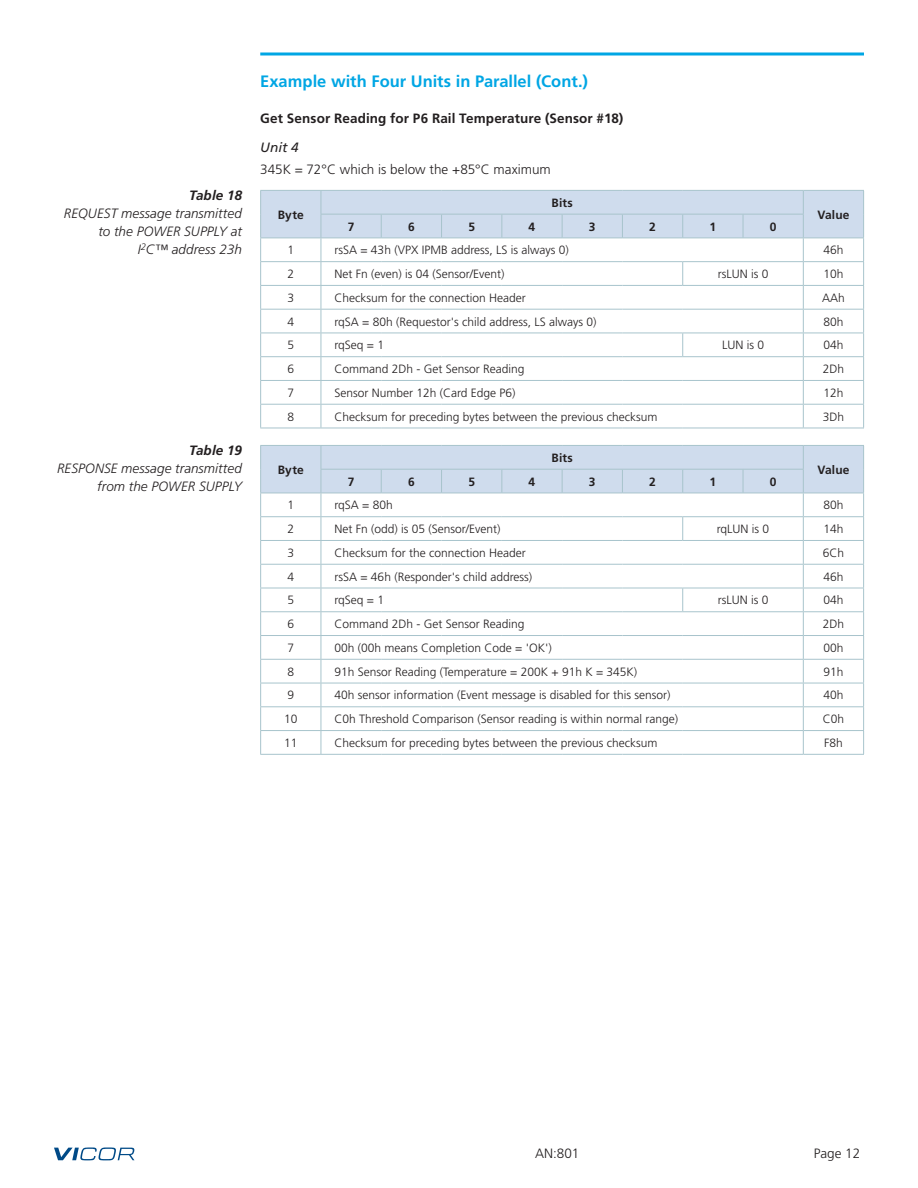
<style>
.page{position:relative;width:918px;height:1188px;background:#fff}
.page>*{position:absolute;margin:0;border:0;box-sizing:border-box;transform-origin:0 0}
.t1{font:700 16.5px "Frutiger LT Pro";color:#00a6e4}
.t2{font:italic 300 13.5px/18px "Frutiger LT Pro";letter-spacing:.005em;color:#231f20;text-align:right}
.t3{font:300 13.5px "Frutiger LT Pro";color:#231f20}
.t4{font:700 13.5px "Frutiger LT Pro";letter-spacing:.01em;color:#231f20}
.t5{font:italic 700 13.5px "Frutiger LT Pro";letter-spacing:.005em;color:#231f20}
.t6{font:italic 13.5px "Frutiger LT Pro";color:#231f20}
.t7{font:300 12px "Frutiger LT Pro";color:#231f20}
.t8{font:700 12px "Frutiger LT Pro";letter-spacing:.015em;color:#231f20}
</style>
<div class="page">
<svg style="left:54px;top:1148px;width:80px;height:12px"></svg>
<svg style="left:260px;top:52px;width:604px;height:4px;background:#3fbcea"></svg>
<svg style="left:260px;top:190px;width:604px;height:238px"></svg>
<hr style="left:260px;top:428px;width:61px;height:1px;background:#a8c4cc">
<hr style="left:321px;top:428px;width:60px;height:1px;background:#a8c4cc">
<hr style="left:381px;top:428px;width:61px;height:1px;background:#a8c4cc">
<hr style="left:442px;top:428px;width:60px;height:1px;background:#a8c4cc">
<hr style="left:502px;top:428px;width:60px;height:1px;background:#a8c4cc">
<hr style="left:562px;top:428px;width:60px;height:1px;background:#a8c4cc">
<hr style="left:622px;top:428px;width:61px;height:1px;background:#a8c4cc">
<hr style="left:683px;top:428px;width:60px;height:1px;background:#a8c4cc">
<hr style="left:743px;top:428px;width:60px;height:1px;background:#a8c4cc">
<hr style="left:803px;top:428px;width:61px;height:1px;background:#a8c4cc">
<svg style="left:260px;top:445px;width:604px;height:309px"></svg>
<hr style="left:260px;top:754px;width:61px;height:1px;background:#a8c4cc">
<hr style="left:321px;top:754px;width:60px;height:1px;background:#a8c4cc">
<hr style="left:381px;top:754px;width:61px;height:1px;background:#a8c4cc">
<hr style="left:442px;top:754px;width:60px;height:1px;background:#a8c4cc">
<hr style="left:502px;top:754px;width:60px;height:1px;background:#a8c4cc">
<hr style="left:562px;top:754px;width:60px;height:1px;background:#a8c4cc">
<hr style="left:622px;top:754px;width:61px;height:1px;background:#a8c4cc">
<hr style="left:683px;top:754px;width:60px;height:1px;background:#a8c4cc">
<hr style="left:743px;top:754px;width:60px;height:1px;background:#a8c4cc">
<hr style="left:803px;top:754px;width:61px;height:1px;background:#a8c4cc">
<p class="t5" style="left:189px;top:188px;width:54px">Table 18</p>
<p class="t2" style="left:64px;top:205px;width:180px">REQUEST message transmitted to the POWER SUPPLY at<br>I<sup>2</sup>C™ address 23h</p>
<p class="t5" style="left:189px;top:443px;width:54px">Table 19</p>
<p class="t2" style="left:57px;top:460px;width:186px">RESPONSE message transmitted from the POWER SUPPLY</p>
<h1 class="t1" style="left:260px;top:71px;width:329px">Example with Four Units in Parallel (Cont.)</h1>
<p class="t4" style="left:260px;top:110px;width:365px">Get Sensor Reading for P6 Rail Temperature (Sensor #18)</p>
<p class="t6" style="left:260px;top:139px;width:40px">Unit 4</p>
<p class="t3" style="left:260px;top:162px;width:292px">345K = 72°C which is below the +85°C maximum</p>
<p class="t8" style="left:278px;top:207px;width:28px">Byte</p>
<p class="t8" style="left:551px;top:195px;width:23px">Bits</p>
<p class="t8" style="left:348px;top:219px;width:8px">7</p>
<p class="t8" style="left:408px;top:219px;width:8px">6</p>
<p class="t8" style="left:468px;top:219px;width:8px">5</p>
<p class="t8" style="left:529px;top:219px;width:8px">4</p>
<p class="t8" style="left:589px;top:219px;width:8px">3</p>
<p class="t8" style="left:649px;top:219px;width:8px">2</p>
<p class="t8" style="left:710px;top:219px;width:8px">1</p>
<p class="t8" style="left:770px;top:219px;width:8px">0</p>
<p class="t8" style="left:817px;top:207px;width:34px">Value</p>
<p class="t7" style="left:287px;top:243px;width:8px">1</p>
<p class="t7" style="left:334px;top:243px;width:236px">rsSA = 43h (VPX IPMB address, LS is always 0)</p>
<p class="t7" style="left:823px;top:243px;width:22px">46h</p>
<p class="t7" style="left:287px;top:267px;width:8px">2</p>
<p class="t7" style="left:334px;top:267px;width:172px">Net Fn (even) is 04 (Sensor/Event)</p>
<p class="t7" style="left:718px;top:267px;width:52px">rsLUN is 0</p>
<p class="t7" style="left:823px;top:267px;width:22px">10h</p>
<p class="t7" style="left:287px;top:291px;width:8px">3</p>
<p class="t7" style="left:334px;top:291px;width:193px">Checksum for the connection Header</p>
<p class="t7" style="left:822px;top:291px;width:24px">AAh</p>
<p class="t7" style="left:287px;top:314px;width:8px">4</p>
<p class="t7" style="left:334px;top:314px;width:264px">rqSA = 80h (Requestor's child address, LS always 0)</p>
<p class="t7" style="left:823px;top:314px;width:22px">80h</p>
<p class="t7" style="left:287px;top:338px;width:8px">5</p>
<p class="t7" style="left:334px;top:338px;width:51px">rqSeq = 1</p>
<p class="t7" style="left:722px;top:338px;width:44px">LUN is 0</p>
<p class="t7" style="left:823px;top:338px;width:22px">04h</p>
<p class="t7" style="left:287px;top:362px;width:8px">6</p>
<p class="t7" style="left:334px;top:362px;width:192px">Command 2Dh - Get Sensor Reading</p>
<p class="t7" style="left:823px;top:362px;width:23px">2Dh</p>
<p class="t7" style="left:287px;top:386px;width:8px">7</p>
<p class="t7" style="left:334px;top:386px;width:183px">Sensor Number 12h (Card Edge P6)</p>
<p class="t7" style="left:823px;top:386px;width:22px">12h</p>
<p class="t7" style="left:287px;top:409px;width:8px">8</p>
<p class="t7" style="left:334px;top:409px;width:324px">Checksum for preceding bytes between the previous checksum</p>
<p class="t7" style="left:823px;top:409px;width:23px">3Dh</p>
<p class="t8" style="left:278px;top:462px;width:28px">Byte</p>
<p class="t8" style="left:551px;top:451px;width:23px">Bits</p>
<p class="t8" style="left:348px;top:474px;width:8px">7</p>
<p class="t8" style="left:408px;top:474px;width:8px">6</p>
<p class="t8" style="left:468px;top:474px;width:8px">5</p>
<p class="t8" style="left:529px;top:474px;width:8px">4</p>
<p class="t8" style="left:589px;top:474px;width:8px">3</p>
<p class="t8" style="left:649px;top:474px;width:8px">2</p>
<p class="t8" style="left:710px;top:474px;width:8px">1</p>
<p class="t8" style="left:770px;top:474px;width:8px">0</p>
<p class="t8" style="left:817px;top:462px;width:34px">Value</p>
<p class="t7" style="left:287px;top:498px;width:8px">1</p>
<p class="t7" style="left:334px;top:498px;width:60px">rqSA = 80h</p>
<p class="t7" style="left:823px;top:498px;width:22px">80h</p>
<p class="t7" style="left:287px;top:522px;width:8px">2</p>
<p class="t7" style="left:334px;top:522px;width:168px">Net Fn (odd) is 05 (Sensor/Event)</p>
<p class="t7" style="left:717px;top:522px;width:54px">rqLUN is 0</p>
<p class="t7" style="left:823px;top:522px;width:22px">14h</p>
<p class="t7" style="left:287px;top:546px;width:8px">3</p>
<p class="t7" style="left:334px;top:546px;width:193px">Checksum for the connection Header</p>
<p class="t7" style="left:823px;top:546px;width:23px">6Ch</p>
<p class="t7" style="left:287px;top:569px;width:8px">4</p>
<p class="t7" style="left:334px;top:569px;width:199px">rsSA = 46h (Responder's child address)</p>
<p class="t7" style="left:823px;top:569px;width:22px">46h</p>
<p class="t7" style="left:287px;top:593px;width:8px">5</p>
<p class="t7" style="left:334px;top:593px;width:51px">rqSeq = 1</p>
<p class="t7" style="left:718px;top:593px;width:52px">rsLUN is 0</p>
<p class="t7" style="left:823px;top:593px;width:22px">04h</p>
<p class="t7" style="left:287px;top:617px;width:8px">6</p>
<p class="t7" style="left:334px;top:617px;width:192px">Command 2Dh - Get Sensor Reading</p>
<p class="t7" style="left:823px;top:617px;width:23px">2Dh</p>
<p class="t7" style="left:287px;top:641px;width:8px">7</p>
<p class="t7" style="left:334px;top:641px;width:219px">00h (00h means Completion Code = 'OK')</p>
<p class="t7" style="left:823px;top:641px;width:22px">00h</p>
<p class="t7" style="left:287px;top:665px;width:8px">8</p>
<p class="t7" style="left:334px;top:665px;width:304px">91h Sensor Reading (Temperature = 200K + 91h K = 345K)</p>
<p class="t7" style="left:823px;top:665px;width:22px">91h</p>
<p class="t7" style="left:287px;top:688px;width:8px">9</p>
<p class="t7" style="left:334px;top:688px;width:338px">40h sensor information (Event message is disabled for this sensor)</p>
<p class="t7" style="left:823px;top:688px;width:22px">40h</p>
<p class="t7" style="left:284px;top:712px;width:15px">10</p>
<p class="t7" style="left:334px;top:712px;width:345px">C0h Threshold Comparison (Sensor reading is within normal range)</p>
<p class="t7" style="left:823px;top:712px;width:23px">C0h</p>
<p class="t7" style="left:284px;top:736px;width:15px">11</p>
<p class="t7" style="left:334px;top:736px;width:324px">Checksum for preceding bytes between the previous checksum</p>
<p class="t7" style="left:824px;top:736px;width:20px">F8h</p>
<p class="t3" style="left:535px;top:1145px;width:46px">AN:801</p>
<p class="t3" style="left:814px;top:1145px;width:48px">Page 12</p>
</div>
